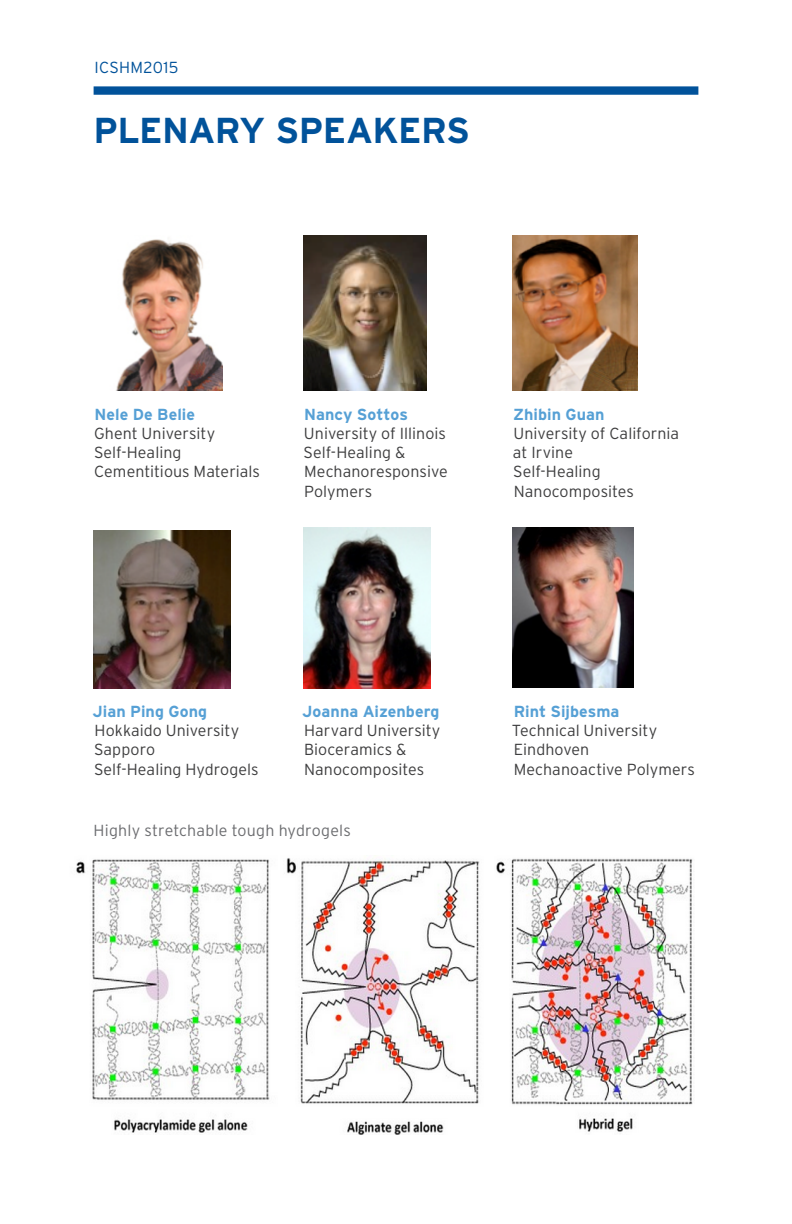
<style>
.page{position:relative;width:792px;height:1224px;background:#fff}
.page>*{position:absolute;margin:0;border:0;box-sizing:border-box;transform-origin:0 0}
.t1{font:700 36px "Interstate";letter-spacing:-.015em;color:#01529a}
.t2{font:300 16px/19.2px "Interstate";letter-spacing:.005em;color:#3e3e3f}
.t3{font:700 16px "Interstate";letter-spacing:.005em;color:#56a0d5}
.t4{font:300 16px "Interstate";letter-spacing:.015em;color:#6c6d70}
.t5{font:300 16px "Interstate";letter-spacing:.02em;color:#01529a}
</style>
<div class="page">
<div style="left:94px;top:86px;width:604px;height:9px;background:#01529a"></div>
<img style="left:116px;top:239px;width:106px;height:152px">
<img style="left:303px;top:236px;width:123px;height:155px">
<img style="left:513px;top:236px;width:124px;height:155px">
<img style="left:94px;top:531px;width:137px;height:158px">
<img style="left:303px;top:528px;width:127px;height:161px">
<img style="left:513px;top:528px;width:121px;height:160px">
<img style="left:76px;top:858px;width:617px;height:276px">
<p class="t5" style="left:94px;top:59px;width:85px">ICSHM2015</p>
<p class="t1" style="left:94px;top:110px;width:378px">PLENARY SPEAKERS</p>
<p class="t3" style="left:95px;top:405px;width:102px">Nele De Belie</p>
<p class="t2" style="left:94px;top:424px;width:123px">Ghent University</p>
<p class="t2" style="left:94px;top:443px;width:167px">Self-Healing<br>Cementitious Materials</p>
<p class="t3" style="left:304px;top:405px;width:105px">Nancy Sottos</p>
<p class="t2" style="left:304px;top:424px;width:144px">University of Illinois</p>
<p class="t2" style="left:304px;top:443px;width:146px">Self-Healing &amp;<br>Mechanoresponsive<br>Polymers</p>
<p class="t3" style="left:513px;top:405px;width:93px">Zhibin Guan</p>
<p class="t2" style="left:513px;top:424px;width:168px">University of California at Irvine</p>
<p class="t2" style="left:513px;top:462px;width:122px">Self-Healing<br>Nanocomposites</p>
<p class="t3" style="left:93px;top:702px;width:116px">Jian Ping Gong</p>
<p class="t2" style="left:95px;top:721px;width:146px">Hokkaido University</p>
<p class="t2" style="left:94px;top:740px;width:63px">Sapporo</p>
<p class="t2" style="left:94px;top:759px;width:166px">Self-Healing Hydrogels</p>
<p class="t3" style="left:302px;top:702px;width:139px">Joanna Aizenberg</p>
<p class="t2" style="left:304px;top:721px;width:138px">Harvard University</p>
<p class="t2" style="left:304px;top:740px;width:122px">Bioceramics &amp;<br>Nanocomposites</p>
<p class="t4" style="left:94px;top:821px;width:259px">Highly stretchable tough hydrogels</p>
<p class="t3" style="left:514px;top:702px;width:107px">Rint Sijbesma</p>
<p class="t2" style="left:512px;top:721px;width:147px">Technical University<br>Eindhoven</p>
<p class="t2" style="left:514px;top:759px;width:183px">Mechanoactive Polymers</p>
</div>
